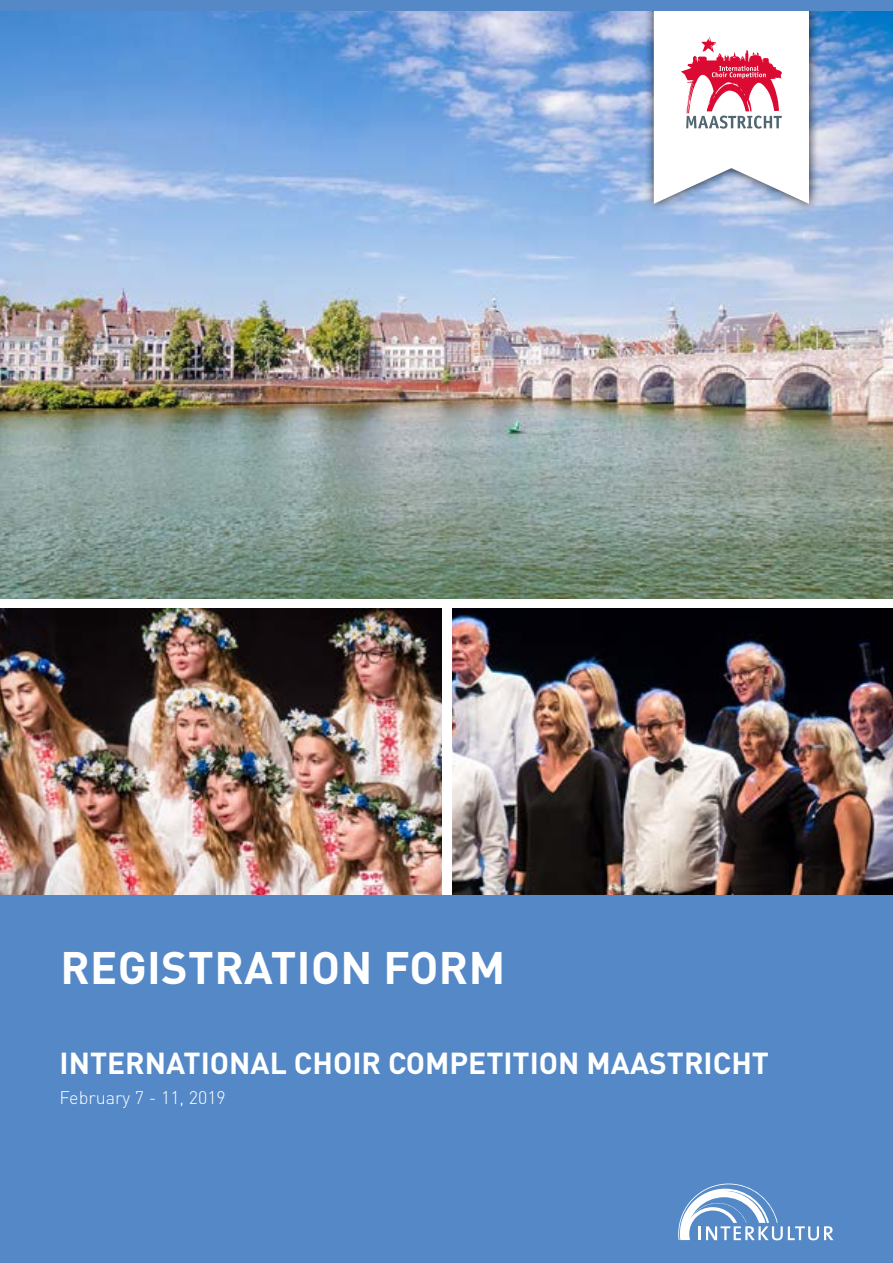
<style>
.page{position:relative;width:893px;height:1263px;background:#fff}
.page>*{position:absolute;margin:0;border:0;box-sizing:border-box;transform-origin:0 0}
.t1{font:700 45px "DIN Pro";letter-spacing:.01em;color:#fff}
.t2{font:700 30px "DIN Pro";color:#fff}
.t3{font:300 18px "DIN Pro";color:#fff}
</style>
<div class="page">
<img style="left:1px;top:11px;width:892px;height:587px">
<img style="left:452px;top:609px;width:441px;height:286px">
<img style="left:0;top:609px;width:441px;height:290px">
<div style="left:1px;top:895px;width:892px;height:368px;background:#5488c7"></div>
<div style="left:644px;top:0;width:174px;height:213px;background:#000;opacity:.75"></div>
<svg style="left:678px;top:1183px;width:155px;height:57px"></svg>
<div style="left:0;top:0;width:893px;height:11px;background:#5488c7"></div>
<svg style="left:654px;top:11px;width:155px;height:193px"></svg>
<h1 class="t1" style="left:60px;top:937px;width:446px">REGISTRATION FORM</h1>
<p class="t2" style="left:60px;top:1043px;width:711px">INTERNATIONAL CHOIR COMPETITION MAASTRICHT</p>
<p class="t3" style="left:60px;top:1085px;width:168px">February 7 - 11, 2019</p>
</div>
